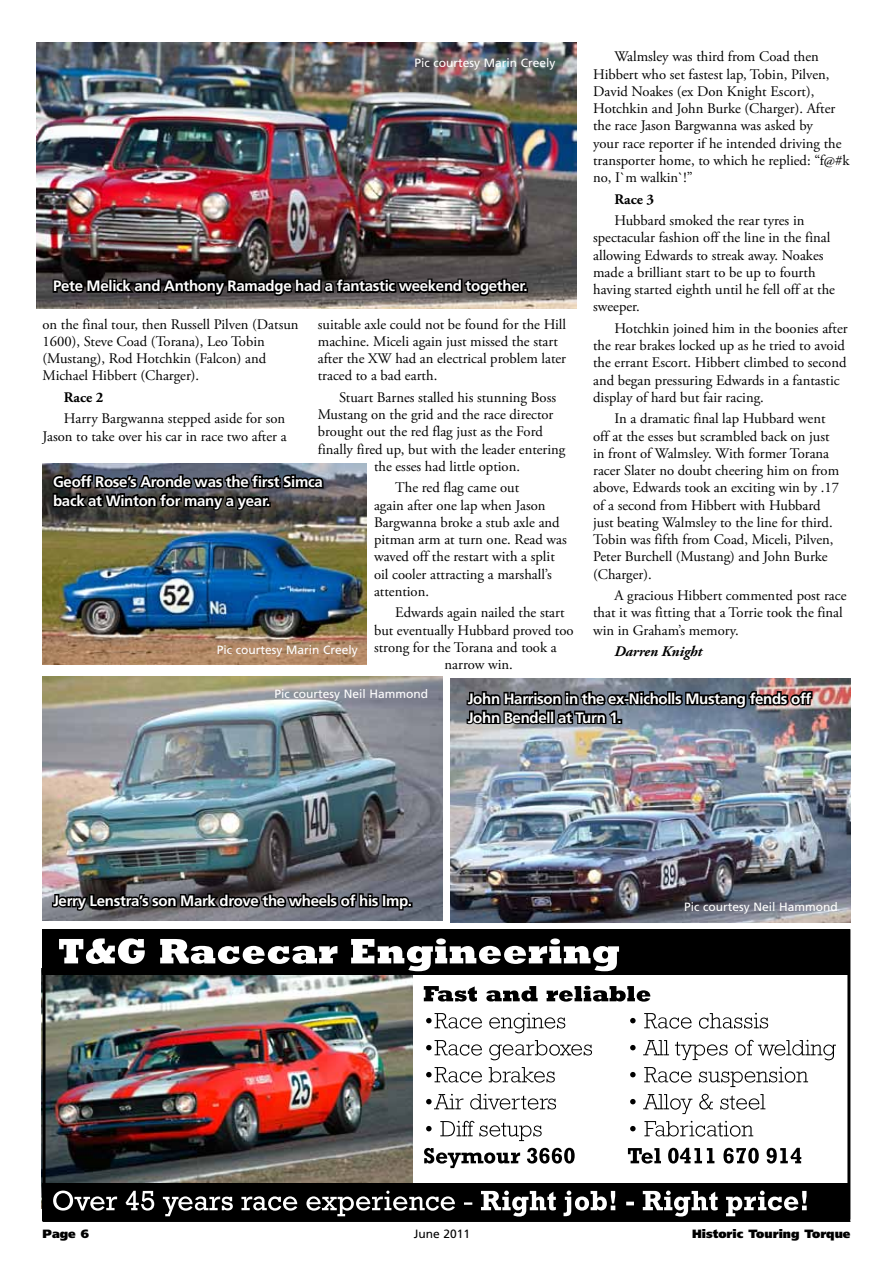
<style>
.page{position:relative;width:893px;height:1263px;background:#fff}
.page>*{position:absolute;margin:0;border:0;box-sizing:border-box;transform-origin:0 0}
.t1{font:700 15px/18.8px "Frutiger";letter-spacing:-.02em;color:#fff}
.t2{font:14.7px/17.2px "Adobe Garamond Pro";color:#000}
.t3{font:italic 700 14.7px "Adobe Garamond Pro";color:#000}
.t4{font:700 14.7px "Adobe Garamond Pro";color:#000}
.t5{font:12px "Frutiger";color:#fff}
.t6{font:900 12px "Frutiger";color:#000}
.t7{font:12px "Frutiger";color:#000}
</style>
<div class="page">
<hr style="left:43px;top:1220px;width:807px;height:2px;background:#000">
<img style="left:42px;top:968px;width:370px;height:240px">
<div style="left:43px;top:929px;width:807px;height:46px;background:#000"></div>
<div style="left:43px;top:1183px;width:807px;height:37px;background:#000"></div>
<svg style="left:53px;top:1190px;width:754px;height:26px"></svg>
<svg style="left:424px;top:1148px;width:377px;height:20px"></svg>
<svg style="left:426px;top:1121px;width:327px;height:20px"></svg>
<svg style="left:426px;top:1094px;width:339px;height:20px"></svg>
<svg style="left:426px;top:1067px;width:382px;height:20px"></svg>
<svg style="left:426px;top:1040px;width:410px;height:20px"></svg>
<svg style="left:426px;top:1013px;width:342px;height:20px"></svg>
<svg style="left:424px;top:986px;width:226px;height:16px"></svg>
<img style="left:43px;top:676px;width:399px;height:244px">
<img style="left:451px;top:678px;width:399px;height:244px">
<img style="left:36px;top:43px;width:540px;height:265px">
<img style="left:43px;top:464px;width:323px;height:200px">
<svg style="left:51px;top:263px;width:477px;height:46px"></svg>
<img style="left:51px;top:463px;width:274px;height:85px">
<svg style="left:50px;top:878px;width:569px;height:93px"></svg>
<img style="left:464px;top:678px;width:350px;height:87px">
<p class="t5" style="left:415px;top:56px;width:143px">Pic courtesy Marin Creely</p>
<p class="t1" style="left:53px;top:277px;width:476px">Pete Melick and Anthony Ramadge had a fantastic weekend together.</p>
<p class="t2" style="left:318px;top:316px;width:250px">suitable axle could not be found for the Hill machine. Miceli again just missed the start after the XW had an electrical problem later traced to a bad earth.</p>
<p class="t2" style="left:339px;top:389px;width:219px">Stuart Barnes stalled his stunning Boss</p>
<p class="t2" style="left:318px;top:406px;width:237px">Mustang on the grid and the race director</p>
<p class="t2" style="left:318px;top:424px;width:226px">brought out the red flag just as the Ford</p>
<p class="t2" style="left:318px;top:441px;width:249px">finally fired up, but with the leader entering</p>
<p class="t2" style="left:374px;top:458px;width:148px">the esses had little option.</p>
<p class="t2" style="left:374px;top:480px;width:194px;text-indent:21px">The red flag came out<br>again after one lap when Jason<br>Bargwanna broke a stub axle and pitman arm at turn one. Read was waved off the restart with a split oil cooler attracting a marshall’s attention.</p>
<p class="t2" style="left:395px;top:604px;width:171px">Edwards again nailed the start</p>
<p class="t2" style="left:374px;top:622px;width:201px">but eventually Hubbard proved too</p>
<p class="t2" style="left:374px;top:639px;width:184px">strong for the Torana and took a</p>
<p class="t2" style="left:445px;top:656px;width:70px">narrow win.</p>
<p class="t2" style="left:43px;top:316px;width:258px">on the final tour, then Russell Pilven (Datsun 1600), Steve Coad (Torana), Leo Tobin (Mustang), Rod Hotchkin (Falcon) and Michael Hibbert (Charger).</p>
<p class="t4" style="left:64px;top:389px;width:41px">Race 2</p>
<p class="t2" style="left:43px;top:411px;width:246px;text-align:right">Harry Bargwanna stepped aside for son<br>Jason to take over his car in race two after a</p>
<p class="t1" style="left:53px;top:472px;width:271px">Geoff Rose’s Aronde was the first Simca back at Winton for many a year.</p>
<p class="t5" style="left:217px;top:643px;width:143px">Pic courtesy Marin Creely</p>
<p class="t2" style="left:593px;top:49px;width:258px;text-indent:21px">Walmsley was third from Coad then Hibbert who set fastest lap, Tobin, Pilven, David Noakes (ex Don Knight Escort), Hotchkin and John Burke (Charger). After the race Jason Bargwanna was asked by<br>your race reporter if he intended driving the transporter home, to which he replied: “f@#k no, I`m walkin`!”</p>
<p class="t4" style="left:614px;top:190px;width:41px">Race 3</p>
<p class="t2" style="left:593px;top:212px;width:243px;text-indent:21px">Hubbard smoked the rear tyres in spectacular fashion off the line in the final allowing Edwards to streak away. Noakes made a brilliant start to be up to fourth having started eighth until he fell off at the sweeper.</p>
<p class="t2" style="left:593px;top:320px;width:256px;text-indent:21px">Hotchkin joined him in the boonies after the rear brakes locked up as he tried to avoid the errant Escort. Hibbert climbed to second and began pressuring Edwards in a fantastic display of hard but fair racing.</p>
<p class="t2" style="left:593px;top:411px;width:248px;text-indent:21px">In a dramatic final lap Hubbard went off at the esses but scrambled back on just in front of Walmsley. With former Torana racer Slater no doubt cheering him on from above, Edwards took an exciting win by .17 of a second from Hibbert with Hubbard just beating Walmsley to the line for third.<br>Tobin was fifth from Coad, Miceli, Pilven, Peter Burchell (Mustang) and John Burke (Charger).</p>
<p class="t2" style="left:593px;top:587px;width:255px;text-indent:21px">A gracious Hibbert commented post race that it was fitting that a Torrie took the final win in Graham’s memory.</p>
<p class="t3" style="left:614px;top:643px;width:89px">Darren Knight</p>
<p class="t5" style="left:274px;top:687px;width:155px">Pic courtesy Neil Hammond</p>
<p class="t1" style="left:468px;top:689px;width:345px">John Harrison in the ex-Nicholls Mustang fends off<br>John Bendell at Turn 1.</p>
<p class="t1" style="left:53px;top:891px;width:360px">Jerry Lenstra’s son Mark drove the wheels of his Imp.</p>
<p class="t5" style="left:684px;top:900px;width:155px">Pic courtesy Neil Hammond</p>
<p class="t6" style="left:43px;top:1226px;width:48px">Page 6</p>
<p class="t7" style="left:414px;top:1227px;width:58px">June 2011</p>
<p class="t6" style="left:692px;top:1226px;width:160px">Historic Touring Torque</p>
</div>
